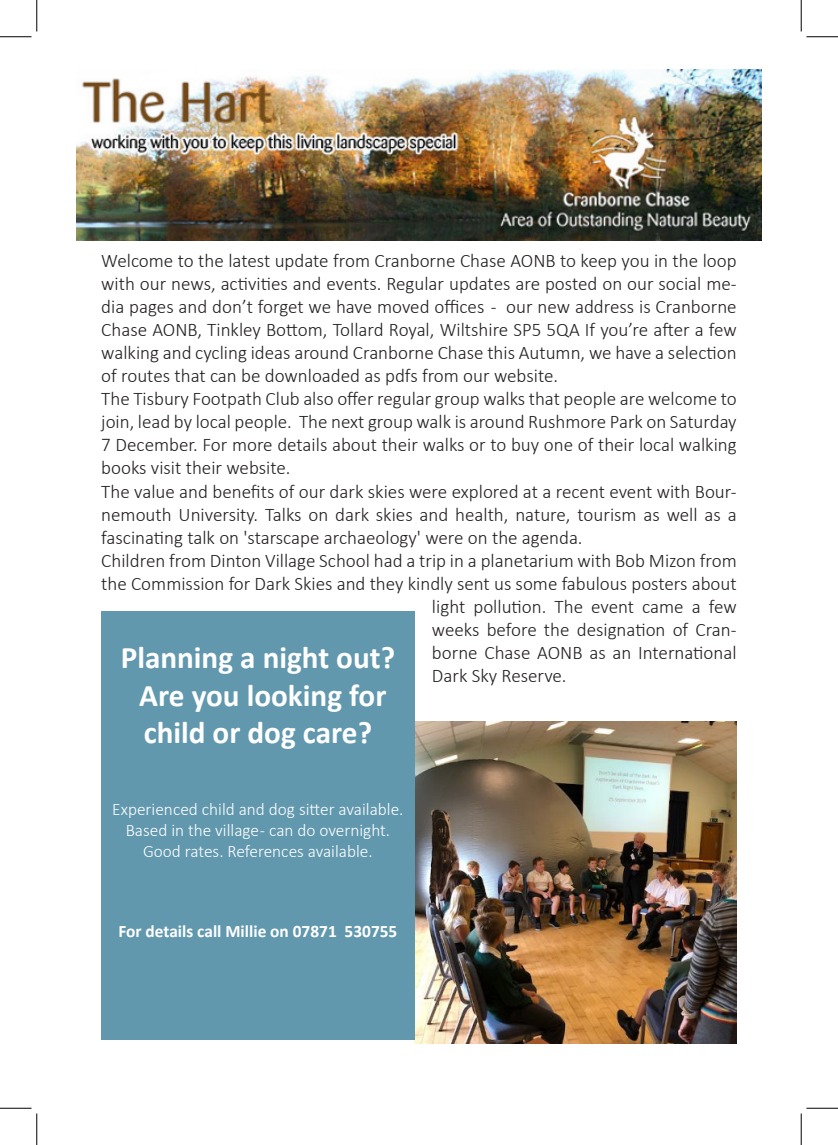
<style>
.page{position:relative;width:838px;height:1145px;background:#fff}
.page>*{position:absolute;margin:0;border:0;box-sizing:border-box;transform-origin:0 0}
.t1{font:700 31.5px/37.8px "Calibri";color:#fff}
.t2{font:300 19.25px/23.1px "Calibri";color:#231f20;text-align:justify}
.t3{font:300 17.5px "Calibri";color:#fff}
.t4{font:700 17.5px "Calibri";color:#fff}
</style>
<div class="page">
<img style="left:76px;top:69px;width:685px;height:172px">
<img style="left:414px;top:721px;width:322px;height:322px">
<div style="left:101px;top:612px;width:313px;height:428px;background:#6198ae"></div>
<hr style="left:0;top:36px;width:32px;height:1px;background:#000">
<hr style="left:806px;top:36px;width:31px;height:1px;background:#000">
<hr style="left:0;top:1108px;width:32px;height:1px;background:#000">
<hr style="left:806px;top:1108px;width:31px;height:1px;background:#000">
<hr style="left:36px;top:0;width:1px;height:31px;background:#000">
<hr style="left:36px;top:1113px;width:1px;height:32px;background:#000">
<hr style="left:800px;top:0;width:1px;height:31px;background:#000">
<hr style="left:800px;top:1113px;width:1px;height:32px;background:#000">
<p class="t2" style="left:101px;top:248px;width:637px">Welcome to the latest update from Cranborne Chase AONB to keep you in the loop with our news, activities and events. Regular updates are posted on our social me&shy;dia pages and don’t forget we have moved offices - our new address is Cranborne Chase AONB, Tinkley Bottom, Tollard Royal, Wiltshire SP5 5QA If you’re after a few walking and cycling ideas around Cranborne Chase this Autumn, we have a selection of routes that can be downloaded as pdfs from our website.</p>
<p class="t2" style="left:101px;top:387px;width:637px">The Tisbury Footpath Club also offer regular group walks that people are welcome to join, lead by local people. The next group walk is around Rushmore Park on Saturday 7 December. For more details about their walks or to buy one of their local walking books visit their website.</p>
<p class="t2" style="left:101px;top:479px;width:636px">The value and benefits of our dark skies were explored at a recent event with Bour&shy;nemouth University. Talks on dark skies and health, nature, tourism as well as a fascinating talk on 'starscape archaeology' were on the agenda.</p>
<p class="t2" style="left:101px;top:549px;width:637px">Children from Dinton Village School had a trip in a planetarium with Bob Mizon from</p>
<p class="t2" style="left:101px;top:572px;width:636px">the Commission for Dark Skies and they kindly sent us some fabulous posters about</p>
<p class="t2" style="left:432px;top:595px;width:306px">light pollution. The event came a few</p>
<p class="t2" style="left:432px;top:618px;width:306px">weeks before the designation of Cran-</p>
<p class="t2" style="left:432px;top:641px;width:306px">borne Chase AONB as an International</p>
<p class="t2" style="left:432px;top:664px;width:136px">Dark Sky Reserve.</p>
<p class="t1" style="left:121px;top:638px;width:276px">Planning a night out?</p>
<p class="t1" style="left:139px;top:676px;width:249px">Are you looking for child or dog care?</p>
<p class="t3" style="left:112px;top:798px;width:292px">Experienced child and dog sitter available.</p>
<p class="t3" style="left:126px;top:819px;width:266px">Based in the village - can do overnight.</p>
<p class="t3" style="left:143px;top:840px;width:231px">Good rates. References available.</p>
<p class="t4" style="left:118px;top:918px;width:280px">For details call Millie on 07871 530755</p>
</div>
